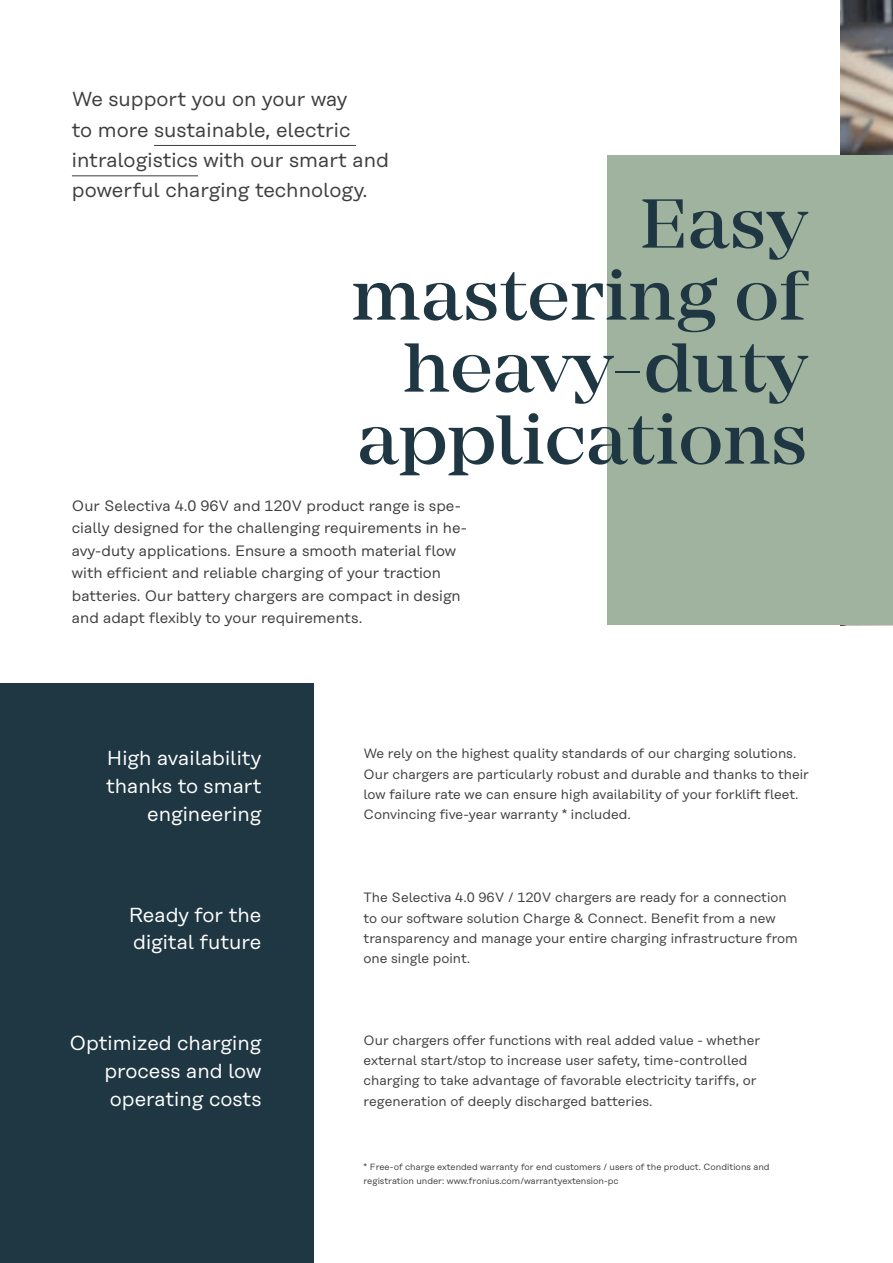
<style>
.page{position:relative;width:893px;height:1263px;background:#fff}
.page>*{position:absolute;margin:0;border:0;box-sizing:border-box;transform-origin:0 0}
.t1{font:500 72px/72px "Mirador";color:#1f3643;text-align:right}
.t2{font:20.25px/27.8px "Rational Text";color:#fff;text-align:right}
.t3{font:20.25px/30.3px "Rational Text";color:#3e3e3f}
.t4{font:15px/22.5px "Rational Text";color:#3e3e3f}
.t5{font:13.5px/20.2px "Rational Text";color:#3e3e3f}
.t6{font:9px/13.5px "Rational Text";color:#3e3e3f}
</style>
<div class="page">
<img style="left:840px;top:0;width:53px;height:155px">
<div style="left:607px;top:155px;width:286px;height:470px;background:#9fb39e"></div>
<hr style="left:154px;top:145px;width:202px;height:1px;background:#3e3e3f">
<hr style="left:72px;top:175px;width:126px;height:1px;background:#3e3e3f">
<div style="left:0;top:683px;width:314px;height:580px;background:#1f3643"></div>
<h2 class="t3" style="left:72px;top:84px;width:319px">We support you on your way<br>to more sustainable, electric intralogistics with our smart and powerful charging technology.</h2>
<h1 class="t1" style="left:351px;top:188px;width:458px">Easy mastering of heavy-duty applications</h1>
<p class="t4" style="left:72px;top:494px;width:397px">Our Selectiva 4.0 96V and 120V product range is spe&shy;cially designed for the challenging requirements in he&shy;avy-duty applications. Ensure a smooth material flow with efficient and reliable charging of your traction batteries. Our battery chargers are compact in design and adapt flexibly to your requirements.</p>
<h2 class="t2" style="left:106px;top:744px;width:157px">High availability thanks to smart engineering</h2>
<h2 class="t2" style="left:129px;top:900px;width:134px;text-align:left">Ready for the digital future</h2>
<h2 class="t2" style="left:104px;top:1029px;width:159px;text-align:justify;text-indent:-35px">Optimized charging process and low operating costs</h2>
<p class="t5" style="left:364px;top:743px;width:447px">We rely on the highest quality standards of our charging solutions.<br>Our chargers are particularly robust and durable and thanks to their low failure rate we can ensure high availability of your forklift fleet.<br>Convincing five-year warranty * included.</p>
<p class="t5" style="left:364px;top:887px;width:436px">The Selectiva 4.0 96V / 120V chargers are ready for a connection to our software solution Charge &amp; Connect. Benefit from a new transparency and manage your entire charging infrastructure from one single point.</p>
<p class="t5" style="left:364px;top:1030px;width:398px">Our chargers offer functions with real added value - whether external start/stop to increase user safety, time-controlled charging to take advantage of favorable electricity tariffs, or regeneration of deeply discharged batteries.</p>
<p class="t6" style="left:364px;top:1160px;width:408px">* Free-of charge extended warranty for end customers / users of the product. Conditions and registration under: www.fronius.com/warrantyextension-pc</p>
</div>
